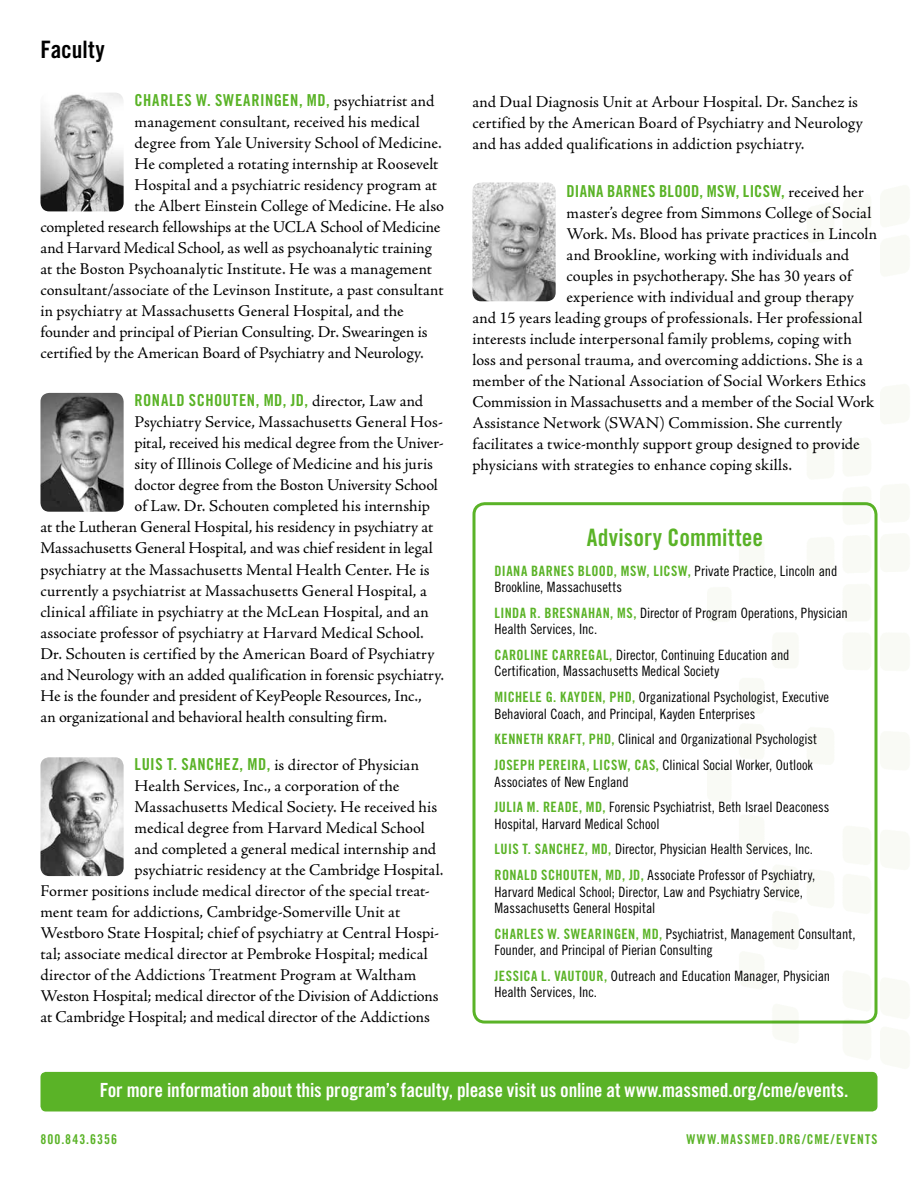
<style>
.page{position:relative;width:918px;height:1188px;background:#fff}
.page>*{position:absolute;margin:0;border:0;box-sizing:border-box;transform-origin:0 0}
.t1{font:24px "Trade Gothic LT Std Bd Cn 20";letter-spacing:.01em;color:#5ab327}
.t2{font:24px "Trade Gothic LT Std Bd Cn 20";letter-spacing:-.005em;color:#000}
.t3{font:19.5px "Trade Gothic LT Std Bd Cn 20";letter-spacing:-.005em;color:#fff}
.t4{font:16.5px/21px "Adobe Jenson Pro";color:#000}
.t5{font:16.5px "Trade Gothic LT Std Bd Cn 20";letter-spacing:.025em;color:#5ab327}
.t6{font:14.25px/25.7px "Trade Gothic LT Std Cn 18";color:#000}
.t7{font:14.25px "Trade Gothic LT Std Bd Cn 20";letter-spacing:.035em;color:#5ab327}
.t8{font:13.5px "Trade Gothic LT Std Bd Cn 20";letter-spacing:.075em;color:#5ab327}
.s1{font-family:"Trade Gothic LT Std Bd Cn 20";color:#5ab327}
.s2{font-family:"Adobe Jenson Pro";color:#000}
.s3{font-family:"Trade Gothic LT Std Cn 18";color:#000}
</style>
<div class="page">
<div style="left:41px;top:1072px;width:837px;height:39px;background:#5ab327;border-radius:5px"></div>
<img style="left:40px;top:93px;width:84px;height:118px">
<img style="left:40px;top:393px;width:84px;height:119px">
<img style="left:472px;top:182px;width:84px;height:119px">
<img style="left:40px;top:757px;width:84px;height:119px">
<div style="left:473px;top:502px;width:405px;height:522px;border:3px solid #5ab327;border-radius:11px"></div>
<h1 class="t2" style="left:40px;top:35px;width:66px">FACULTY</h1>
<p class="t5" style="left:135px;top:91px;width:98px">CHARLES W. SWEARINGEN</p>
<p class="t4" style="left:299px;top:91px;width:137px"><span class="s1">, MD,</span> psychiatrist and</p>
<p class="t4" style="left:135px;top:112px;width:287px">management consultant, received his medical</p>
<p class="t4" style="left:135px;top:133px;width:309px">degree from Yale University School of Medicine.</p>
<p class="t4" style="left:135px;top:154px;width:305px">He completed a rotating internship at Roosevelt</p>
<p class="t4" style="left:135px;top:175px;width:304px">Hospital and a psychiatric residency program at</p>
<p class="t4" style="left:135px;top:196px;width:311px">the Albert Einstein College of Medicine. He also</p>
<p class="t4" style="left:40px;top:217px;width:402px">completed research fellowships at the UCLA School of Medicine</p>
<p class="t4" style="left:40px;top:238px;width:393px">and Harvard Medical School, as well as psychoanalytic training</p>
<p class="t4" style="left:40px;top:259px;width:393px">at the Boston Psychoanalytic Institute. He was a management</p>
<p class="t4" style="left:40px;top:280px;width:405px">consultant/associate of the Levinson Institute, a past consultant</p>
<p class="t4" style="left:40px;top:301px;width:365px">in psychiatry at Massachusetts General Hospital, and the</p>
<p class="t4" style="left:40px;top:322px;width:389px">founder and principal of Pierian Consulting. Dr. Swearingen is</p>
<p class="t4" style="left:40px;top:343px;width:385px">certified by the American Board of Psychiatry and Neurology.</p>
<p class="t5" style="left:135px;top:391px;width:89px">RONALD SCHOUTEN</p>
<p class="t4" style="left:256px;top:391px;width:169px"><span class="s1">, MD, JD,</span> director, Law and</p>
<p class="t4" style="left:135px;top:412px;width:310px">Psychiatry Service, Massachusetts General Hos-</p>
<p class="t4" style="left:135px;top:433px;width:311px">pital, received his medical degree from the Univer-</p>
<p class="t4" style="left:135px;top:454px;width:300px">sity of Illinois College of Medicine and his juris</p>
<p class="t4" style="left:135px;top:475px;width:305px">doctor degree from the Boston University School</p>
<p class="t4" style="left:135px;top:496px;width:297px">of Law. Dr. Schouten completed his internship</p>
<p class="t4" style="left:41px;top:517px;width:394px">at the Lutheran General Hospital, his residency in psychiatry at</p>
<p class="t4" style="left:41px;top:538px;width:394px">Massachusetts General Hospital, and was chief resident in legal</p>
<p class="t4" style="left:41px;top:559px;width:391px">psychiatry at the Massachusetts Mental Health Center. He is</p>
<p class="t4" style="left:41px;top:580px;width:388px">currently a psychiatrist at Massachusetts General Hospital, a</p>
<p class="t4" style="left:41px;top:601px;width:390px">clinical affiliate in psychiatry at the McLean Hospital, and an</p>
<p class="t4" style="left:41px;top:622px;width:385px">associate professor of psychiatry at Harvard Medical School.</p>
<p class="t4" style="left:41px;top:643px;width:396px">Dr. Schouten is certified by the American Board of Psychiatry</p>
<p class="t4" style="left:41px;top:664px;width:405px">and Neurology with an added qualification in forensic psychiatry.</p>
<p class="t4" style="left:41px;top:685px;width:383px">He is the founder and president of KeyPeople Resources, Inc.,</p>
<p class="t4" style="left:41px;top:706px;width:348px">an organizational and behavioral health consulting firm.</p>
<p class="t5" style="left:135px;top:754px;width:8px">LUIS</p>
<p class="t4" style="left:167px;top:754px;width:254px"><span class="s1">T. SANC HEZ, MD,</span> is director of Physician</p>
<p class="t4" style="left:135px;top:775px;width:266px">Health Services, Inc., a corporation of the</p>
<p class="t4" style="left:135px;top:796px;width:304px">Massachusetts Medical Society. He received his</p>
<p class="t4" style="left:135px;top:817px;width:292px">medical degree from Harvard Medical School</p>
<p class="t4" style="left:135px;top:838px;width:303px">and completed a general medical internship and</p>
<p class="t4" style="left:135px;top:859px;width:310px">psychiatric residency at the Cambridge Hospital.</p>
<p class="t4" style="left:41px;top:880px;width:391px">Former positions include medical director of the special treat-</p>
<p class="t4" style="left:41px;top:901px;width:361px">ment team for addictions, Cambridge-Somerville Unit at</p>
<p class="t4" style="left:41px;top:922px;width:400px">Westboro State Hospital; chief of psychiatry at Central Hospi-</p>
<p class="t4" style="left:41px;top:943px;width:389px">tal; associate medical director at Pembroke Hospital; medical</p>
<p class="t4" style="left:41px;top:964px;width:377px">director of the Addictions Treatment Program at Waltham</p>
<p class="t4" style="left:41px;top:985px;width:400px">Weston Hospital; medical director of the Division of Addictions</p>
<p class="t4" style="left:41px;top:1006px;width:391px">at Cambridge Hospital; and medical director of the Addictions</p>
<p class="t4" style="left:473px;top:91px;width:392px">and Dual Diagnosis Unit at Arbour Hospital. Dr. Sanchez is certified by the American Board of Psychiatry and Neurology and has added qualifications in addiction psychiatry.</p>
<p class="t5" style="left:567px;top:181px;width:17px">DIANA</p>
<p class="t5" style="left:607px;top:181px;width:18px">BARNES</p>
<p class="t5" style="left:659px;top:181px;width:206px">BLOOD , MSW, LICSW, <span class="s2">received her</span></p>
<p class="t4" style="left:567px;top:202px;width:306px">master’s degree from Simmons College of Social</p>
<p class="t4" style="left:567px;top:223px;width:312px">Work. Ms. Blood has private practices in Lincoln</p>
<p class="t4" style="left:567px;top:244px;width:284px">and Brookline, working with individuals and</p>
<p class="t4" style="left:567px;top:265px;width:287px">couples in psychotherapy. She has 30 years of</p>
<p class="t4" style="left:567px;top:286px;width:289px">experience with individual and group therapy</p>
<p class="t4" style="left:473px;top:307px;width:392px">and 15 years leading groups of professionals. Her professional</p>
<p class="t4" style="left:473px;top:328px;width:381px">interests include interpersonal family problems, coping with</p>
<p class="t4" style="left:473px;top:349px;width:392px">loss and personal trauma, and overcoming addictions. She is a</p>
<p class="t4" style="left:473px;top:370px;width:395px">member of the National Association of Social Workers Ethics</p>
<p class="t4" style="left:473px;top:391px;width:403px">Commission in Massachusetts and a member of the Social Work</p>
<p class="t4" style="left:473px;top:412px;width:371px">Assistance Network (SWAN) Commission. She currently</p>
<p class="t4" style="left:473px;top:433px;width:389px">facilitates a twice-monthly support group designed to provide</p>
<p class="t4" style="left:473px;top:454px;width:321px">physicians with strategies to enhance coping skills.</p>
<h1 class="t1" style="left:587px;top:523px;width:178px">ADVISORY COMMITTEE</h1>
<p class="t7" style="left:495px;top:562px;width:344px">DIANA BARNES BLOOD, MSW, LI CSW, <span class="s3">Private Practice, Lincoln and</span></p>
<p class="t6" style="left:495px;top:574px;width:355px">Brookline, Massachusetts<br><span class="s1">LINDA R. BRESNAHAN, MS,</span> Director of Program Operations, Physician</p>
<p class="t6" style="left:495px;top:616px;width:297px">Health Services, Inc.<br><span class="s1">CAROLINE CARREGAL,</span> Director, Continuing Education and</p>
<p class="t6" style="left:495px;top:658px;width:336px">Certification, Massachusetts Medical Society<br><span class="s1">MICHELE G. KAYDEN, PHD,</span> Organizational Psychologist, Executive</p>
<p class="t6" style="left:495px;top:701px;width:324px">Behavioral Coach, and Principal, Kayden Enterprises<br><span class="s1">KENNETH KRAFT, PHD,</span> Clinical and Organizational Psychologist<br><span class="s1">JOSEPH PEREIRA, LI CSW, CAS,</span> Clinical Social Worker, Outlook</p>
<p class="t6" style="left:495px;top:768px;width:336px">Associates of New England<br><span class="s1">JULIA M. READ E, MD,</span> Forensic Psychiatrist, Beth Israel Deaconess</p>
<p class="t6" style="left:495px;top:811px;width:322px">Hospital, Harvard Medical School<br><span class="s1">LUIS T. SANCHEZ, MD,</span> Director, Physician Health Services, Inc.<br><span class="s1">RONALD SC HOUTEN, MD, JD,</span> Associate Professor of Psychiatry,</p>
<p class="t6" style="left:495px;top:883px;width:310px;line-height:16.5px">Harvard Medical School; Director, Law and Psychiatry Service,<br>Massachusetts General Hospital</p>
<p class="t6" style="left:495px;top:925px;width:362px;line-height:16.5px"><span class="s1">CHARLES W. SWEARINGEN, MD,</span> Psychiatrist, Management Consultant,<br>Founder, and Principal of Pierian Consulting</p>
<p class="t6" style="left:495px;top:967px;width:337px;line-height:16.5px"><span class="s1">JESSICA L. VAUTOUR,</span> Outreach and Education Manager, Physician<br>Health Services, Inc.</p>
<p class="t3" style="left:100px;top:1078px;width:750px">FOR MORE INFORMATION ABOUT THIS PROGRAM’S FACULTY, PLEASE VISIT US ONLINE AT WWW.MASSMED.ORG/CME/EVENTS.</p>
<p class="t8" style="left:40px;top:1131px;width:78px">800.843.6356</p>
<p class="t8" style="left:686px;top:1131px;width:9px">WWW</p>
<p class="t8" style="left:717px;top:1131px;width:13px">.MASSMED</p>
<p class="t8" style="left:775px;top:1131px;width:40px">.ORG/CME</p>
<p class="t8" style="left:831px;top:1131px;width:27px">/EVENTS</p>
</div>
